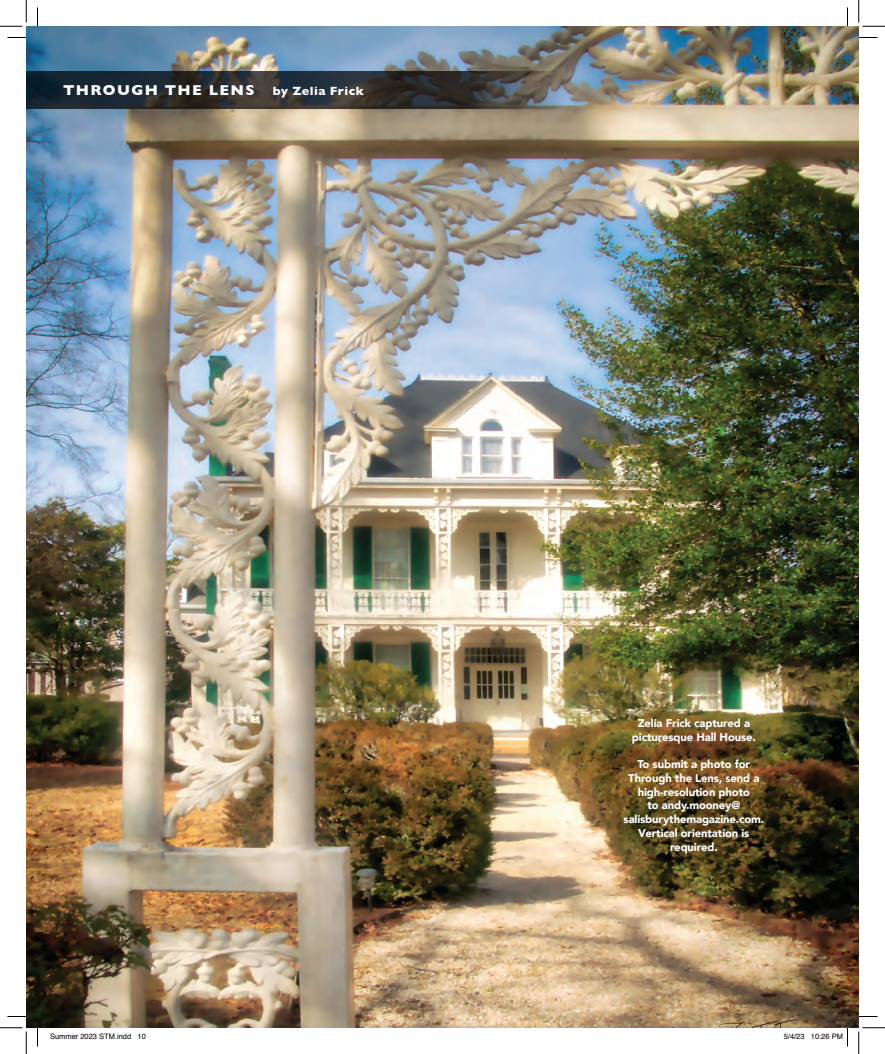
<style>
.page{position:relative;width:885px;height:1054px;background:#fff}
.page>*{position:absolute;margin:0;border:0;box-sizing:border-box;transform-origin:0 0}
.t1{font:700 14.5px "Gill Sans";letter-spacing:.09em;color:#fff}
.t2{font:900 11.25px/13.8px "Avenir";letter-spacing:-.01em;color:#fff;text-align:center}
.t3{font:7.5px "Helvetica";color:#000}
.s1{font-size:12.12px}
</style>
<div class="page">
<img style="left:26px;top:26px;width:833px;height:1002px">
<svg style="left:26px;top:72px;width:543px;height:37px;background:#303437"></svg>
<svg style="left:8px;top:37px;width:18px;height:1px"></svg>
<svg style="left:859px;top:37px;width:19px;height:1px"></svg>
<svg style="left:8px;top:1016px;width:18px;height:1px"></svg>
<svg style="left:859px;top:1016px;width:19px;height:1px"></svg>
<svg style="left:37px;top:8px;width:1px;height:18px"></svg>
<svg style="left:37px;top:1028px;width:1px;height:18px"></svg>
<svg style="left:847px;top:8px;width:1px;height:18px"></svg>
<svg style="left:0;top:0;width:27px;height:27px"></svg>
<svg style="left:0;top:1027px;width:27px;height:27px"></svg>
<svg style="left:859px;top:0;width:26px;height:27px"></svg>
<svg style="left:859px;top:1027px;width:26px;height:27px"></svg>
<svg style="left:847px;top:1028px;width:1px;height:18px"></svg>
<p class="t1" style="left:63px;top:79px;width:302px">THROUGH THE LENS <span class="s1">by Zelia Frick</span></p>
<p class="t2" style="left:632px;top:716px;width:125px">Zelia Frick captured a picturesque Hall House.</p>
<p class="t2" style="left:624px;top:757px;width:142px">To submit a photo for<br>Through the Lens, send a high-resolution photo<br>to andy.mooney@ salisburythemagazine.com.<br>Vertical orientation is required.</p>
<p class="t3" style="left:50px;top:1030px;width:97px">Summer 2023 STM.indd 10</p>
<p class="t3" style="left:784px;top:1030px;width:61px">5/4/23 10:26 PM</p>
</div>
